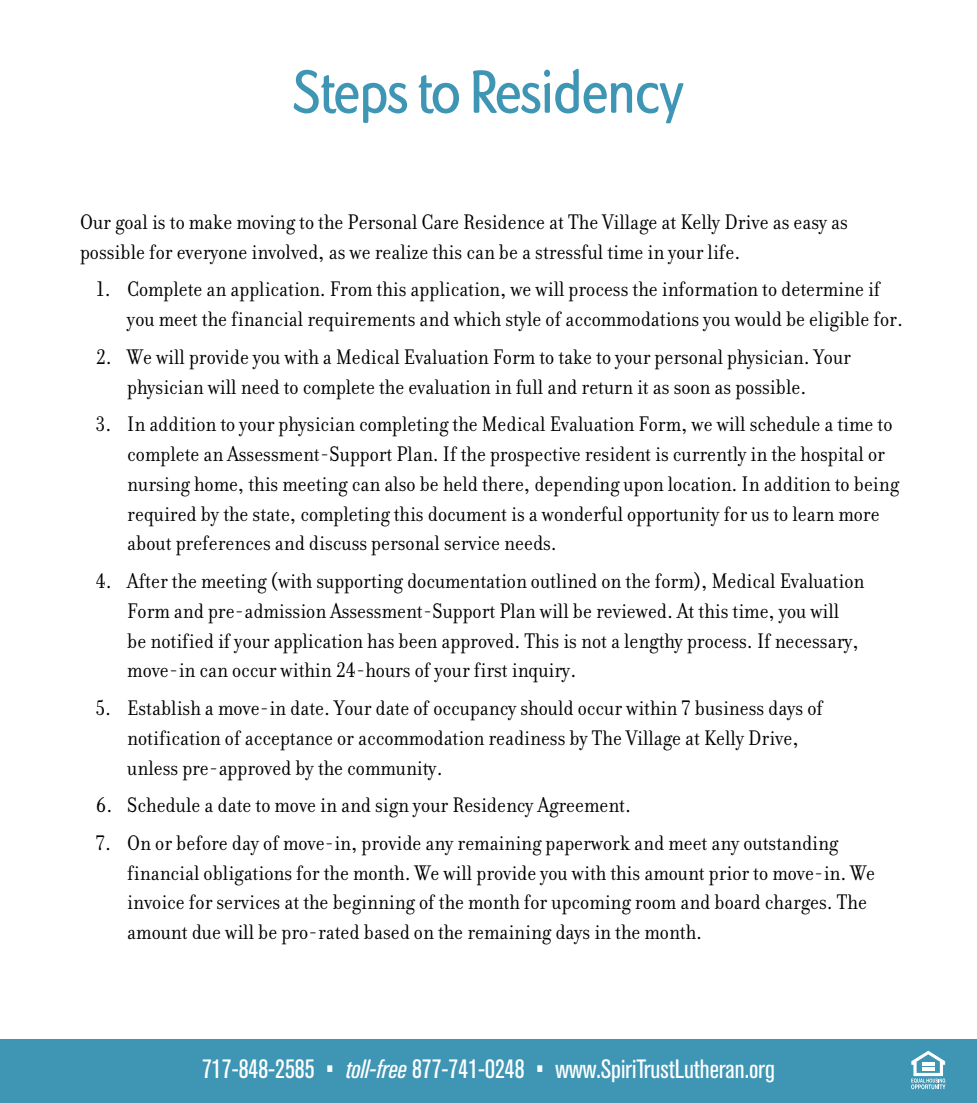
<style>
.page{position:relative;width:977px;height:1103px;background:#fff}
.page>*{position:absolute;margin:0;border:0;box-sizing:border-box;transform-origin:0 0}
.t1{font:500 condensed 63px "Dundee";color:#3f96b4}
.t2{font:condensed 26.25px "Akzidenz Grotesk BE";color:#fff}
.t3{font:22.75px/29.8px "Donatora";color:#000}
.s1{font-style:italic}
</style>
<div class="page">
<div style="left:0;top:1040px;width:976px;height:62px;background:#3f96b4"></div>
<svg style="left:911px;top:1050px;width:34px;height:39px"></svg>
<h1 class="t1" style="left:294px;top:55px;width:391px">Steps to Residency</h1>
<p class="t3" style="left:80px;top:207px;width:769px">Our goal is to make moving to the Personal Care Residence at The Village at Kelly Drive as easy as possible for everyone involved, as we realize this can be a stressful time in your life.</p>
<p class="t3" style="left:127px;top:274px;width:777px;text-indent:-32px">1. Complete an application. From this application, we will process the information to determine if you meet the financial requirements and which style of accommodations you would be eligible for.</p>
<p class="t3" style="left:96px;top:342px;width:756px;text-align:center">2. We will provide you with a Medical Evaluation Form to take to your personal physician. Your physician will need to complete the evaluation in full and return it as soon as possible.</p>
<p class="t3" style="left:127px;top:409px;width:773px;text-indent:-32px">3. In addition to your physician completing the Medical Evaluation Form, we will schedule a time to complete an Assessment-Support Plan. If the prospective resident is currently in the hospital or nursing home, this meeting can also be held there, depending upon location. In addition to being required by the state, completing this document is a wonderful opportunity for us to learn more about preferences and discuss personal service needs.</p>
<p class="t3" style="left:127px;top:566px;width:738px;text-indent:-32px">4. After the meeting (with supporting documentation outlined on the form), Medical Evaluation Form and pre-admission Assessment-Support Plan will be reviewed. At this time, you will<br>be notified if your application has been approved. This is not a lengthy process. If necessary, move-in can occur within 24-hours of your first inquiry.</p>
<p class="t3" style="left:127px;top:693px;width:697px;text-indent:-32px">5. Establish a move-in date. Your date of occupancy should occur within 7 business days of notification of acceptance or accommodation readiness by The Village at Kelly Drive, unless pre-approved by the community.</p>
<p class="t3" style="left:96px;top:790px;width:536px">6. Schedule a date to move in and sign your Residency Agreement.</p>
<p class="t3" style="left:127px;top:827px;width:749px;text-indent:-32px">7. On or before day of move-in, provide any remaining paperwork and meet any outstanding financial obligations for the month. We will provide you with this amount prior to move-in. We invoice for services at the beginning of the month for upcoming room and board charges. The amount due will be pro-rated based on the remaining days in the month.</p>
<p class="t2" style="left:202px;top:1054px;width:574px">717-848-2585 • <span class="s1">toll-free</span> 877-741-0248 • www.SpiriTrustLutheran.org</p>
</div>
